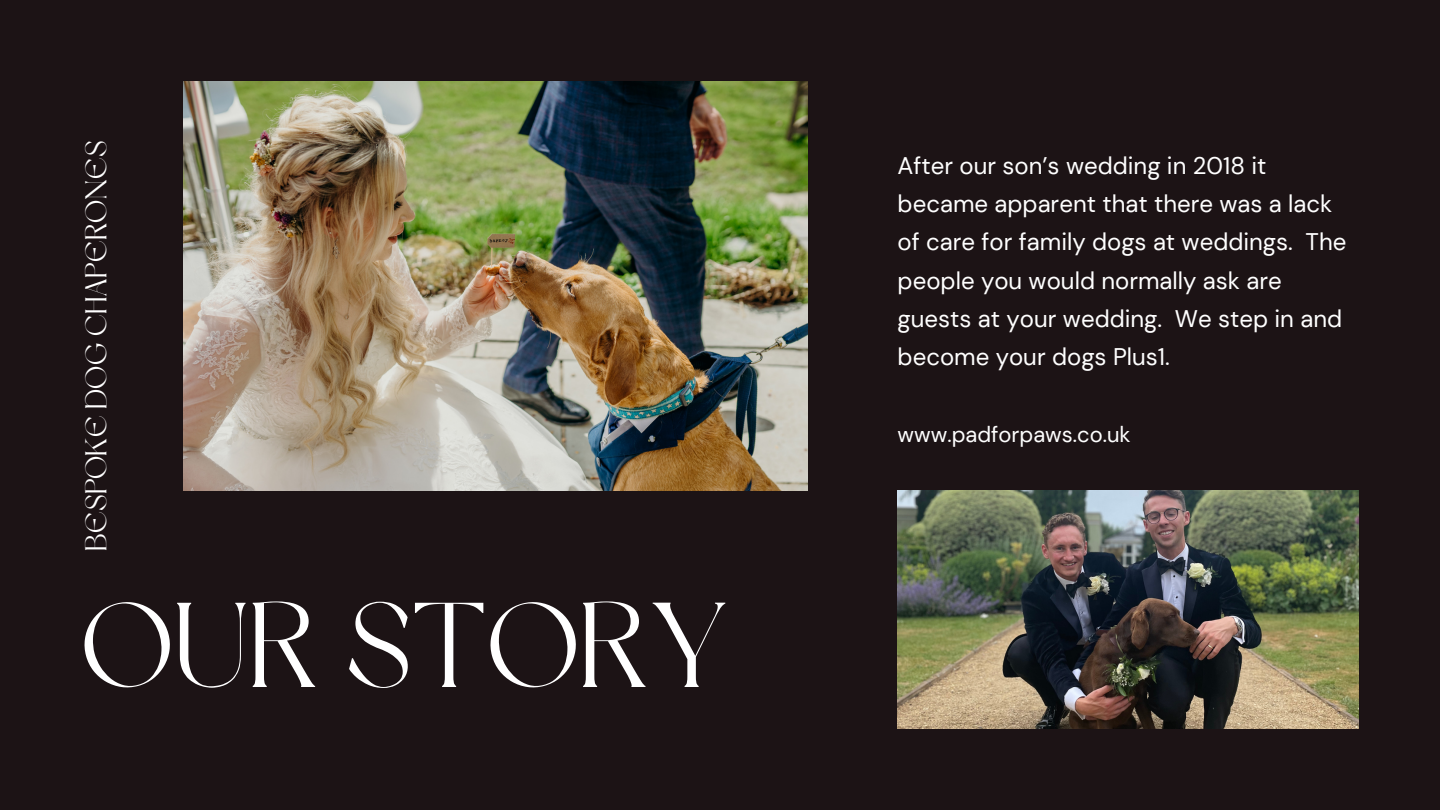
<style>
.page{position:relative;width:1440px;height:810px;background:#1c1315}
.page>*{position:absolute;margin:0;border:0;box-sizing:border-box;transform-origin:0 0}
.t1{font:120px "Dream Avenue";color:#fff}
.t2{font:30px "Dream Avenue";color:#fff}
.t3{font:24px/38.2px "DM Sans";color:#fff}
.t4{font:22px "DM Sans";color:#fff}
</style>
<div class="page">
<img style="left:184px;top:81px;width:623px;height:409px">
<img style="left:898px;top:490px;width:461px;height:239px">
<p class="t2" style="left:84px;top:551px;width:412px;rotate:-90deg">BESPOKE DOG CHAPERONES</p>
<p class="t1" style="left:81px;top:597px;width:649px">OUR STORY</p>
<p class="t3" style="left:898px;top:147px;width:450px">After our son’s wedding in 2018 it became apparent that there was a lack of care for family dogs at weddings. The people you would normally ask are guests at your wedding. We step in and become your dogs Plus1.</p>
<p class="t4" style="left:898px;top:420px;width:235px">www.padforpaws.co.uk</p>
</div>
